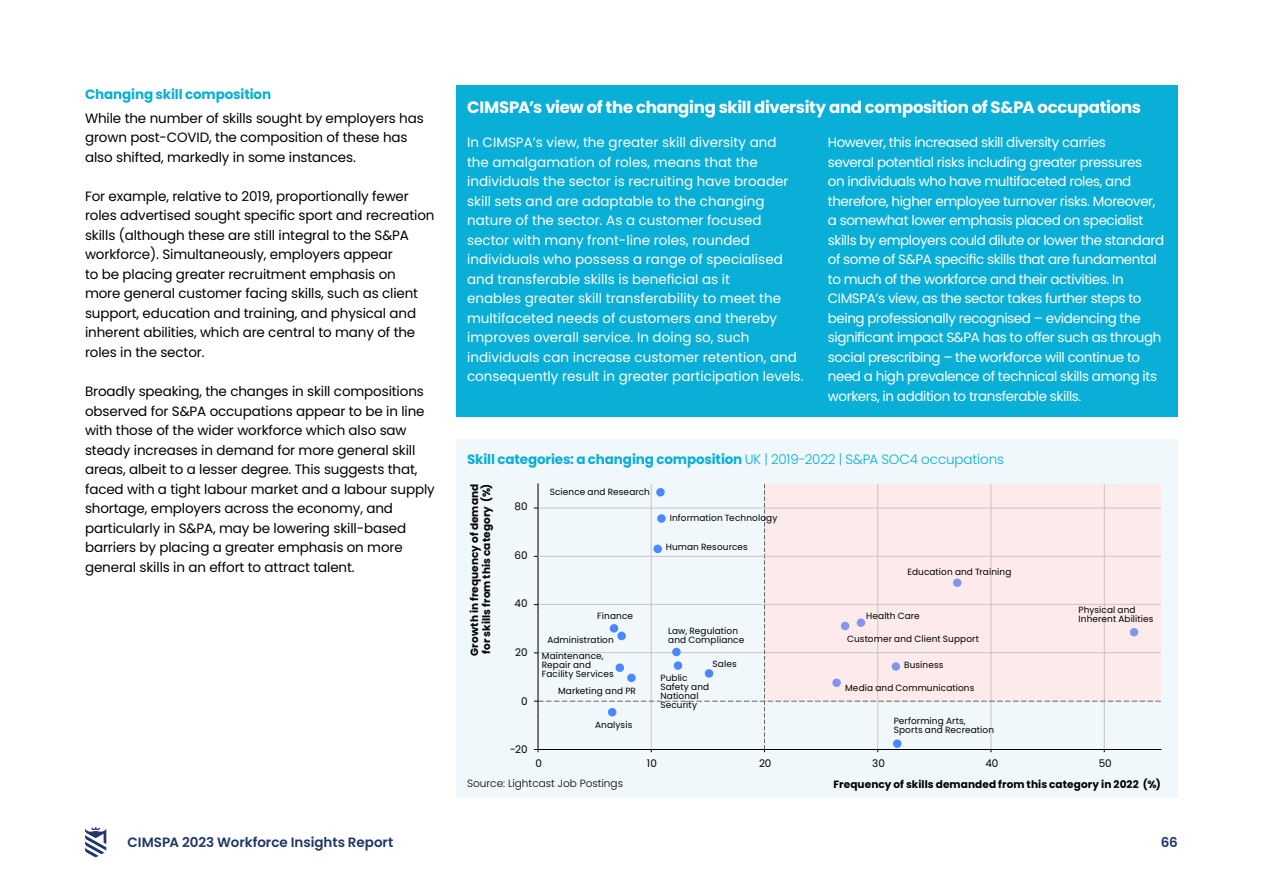
<style>
.page{position:relative;width:1263px;height:893px;background:#fff}
.page>*{position:absolute;margin:0;border:0;box-sizing:border-box;transform-origin:0 0}
.t1{font:700 16.5px "Poppins";letter-spacing:-.02em;color:#fff}
.t2{font:13.5px/19.5px "Poppins";letter-spacing:-.01em;color:#000}
.t3{font:13.5px/19.5px "Poppins";letter-spacing:-.03em;color:#fff}
.t4{font:13.5px/19.5px "Poppins";color:#fff}
.t5{font:700 13.5px "Poppins";letter-spacing:-.01em;color:#09afd6}
.t6{font:600 13.5px "Poppins";color:#203668}
.t7{font:700 10.5px/12px "Poppins";letter-spacing:.01em;color:#000}
.t8{font:300 10.5px "Poppins";color:#000}
.t9{font:10.5px "Poppins";letter-spacing:.005em;color:#000}
.t10{font:9px/9px "Poppins";letter-spacing:.015em;color:#000}
.s1{font-weight:300}
</style>
<div class="page">
<svg style="left:85px;top:827px;width:21px;height:30px"></svg>
<div style="left:456px;top:439px;width:722px;height:358px;background:#f0f8fc"></div>
<div style="left:456px;top:85px;width:722px;height:332px;background:#09afd6"></div>
<svg style="left:534px;top:484px;width:628px;height:268px"></svg>
<hr style="left:538px;top:484px;width:1px;height:265px;background:#000">
<hr style="left:538px;top:749px;width:623px;height:1px;background:#000">
<hr style="left:538px;top:556px;width:623px;height:1px;background:#c6c6c6">
<p class="t5" style="left:85px;top:87px;width:188px">Changing skill composition</p>
<p class="t2" style="left:85px;top:109px;width:340px">While the number of skills sought by employers has grown post-COVID, the composition of these has also shifted, markedly in some instances.</p>
<p class="t2" style="left:85px;top:187px;width:351px">For example, relative to 2019, proportionally fewer roles advertised sought specific sport and recreation skills (although these are still integral to the S&amp;PA workforce). Simultaneously, employers appear<br>to be placing greater recruitment emphasis on more general customer facing skills, such as client support, education and training, and physical and inherent abilities, which are central to many of the roles in the sector.</p>
<p class="t2" style="left:85px;top:382px;width:351px">Broadly speaking, the changes in skill compositions observed for S&amp;PA occupations appear to be in line with those of the wider workforce which also saw steady increases in demand for more general skill areas, albeit to a lesser degree. This suggests that, faced with a tight labour market and a labour supply shortage, employers across the economy, and particularly in S&amp;PA, may be lowering skill-based barriers by placing a greater emphasis on more general skills in an effort to attract talent.</p>
<p class="t1" style="left:467px;top:98px;width:675px">CIMSPA’s view of the changing skill diversity and composition of S&amp;PA occupations</p>
<p class="t4" style="left:467px;top:133px;width:338px">In CIMSPA’s view, the greater skill diversity and<br>the amalgamation of roles, means that the individuals the sector is recruiting have broader skill sets and are adaptable to the changing nature of the sector. As a customer focused sector with many front-line roles, rounded individuals who possess a range of specialised and transferable skills is beneficial as it<br>enables greater skill transferability to meet the multifaceted needs of customers and thereby improves overall service. In doing so, such individuals can increase customer retention, and consequently result in greater participation levels.</p>
<p class="t3" style="left:828px;top:133px;width:338px">However, this increased skill diversity carries<br>several potential risks including greater pressures<br>on individuals who have multifaceted roles, and therefore, higher employee turnover risks. Moreover, a somewhat lower emphasis placed on specialist skills by employers could dilute or lower the standard of some of S&amp;PA specific skills that are fundamental to much of the workforce and their activities. In CIMSPA’s view, as the sector takes further steps to being professionally recognised – evidencing the significant impact S&amp;PA has to offer such as through social prescribing – the workforce will continue to need a high prevalence of technical skills among its workers, in addition to transferable skills.</p>
<p class="t5" style="left:467px;top:451px;width:538px">Skill categories: a changing composition <span class="s1">UK | 2019-2022 | S&amp;PA SOC4 occupations</span></p>
<p class="t7" style="left:468px;top:656px;width:173px;rotate:-90deg">Growth in frequency of demand for skills from this category (%)</p>
<p class="t9" style="left:515px;top:501px;width:15px">80</p>
<p class="t9" style="left:514px;top:549px;width:15px">60</p>
<p class="t10" style="left:550px;top:487px;width:102px">Science and Research</p>
<p class="t10" style="left:670px;top:514px;width:109px">Information Technology</p>
<p class="t10" style="left:666px;top:543px;width:84px">Human Resources</p>
<p class="t9" style="left:515px;top:598px;width:15px">40</p>
<p class="t9" style="left:515px;top:646px;width:14px">20</p>
<p class="t9" style="left:521px;top:695px;width:8px">0</p>
<p class="t9" style="left:510px;top:743px;width:19px">-20</p>
<p class="t10" style="left:597px;top:611px;width:37px">Finance</p>
<p class="t10" style="left:547px;top:635px;width:68px">Administration</p>
<p class="t10" style="left:542px;top:651px;width:73px">Maintenance,<br>Repair and<br>Facility Services</p>
<p class="t10" style="left:558px;top:686px;width:79px">Marketing and PR</p>
<p class="t10" style="left:595px;top:720px;width:39px">Analysis</p>
<p class="t10" style="left:668px;top:627px;width:78px">Law, Regulation and Compliance</p>
<p class="t10" style="left:660px;top:673px;width:50px">Public<br>Safety and<br>National<br>Security</p>
<p class="t10" style="left:712px;top:659px;width:26px">Sales</p>
<p class="t10" style="left:907px;top:568px;width:105px">Education and Training</p>
<p class="t10" style="left:866px;top:611px;width:55px">Health Care</p>
<p class="t10" style="left:847px;top:635px;width:133px">Customer and Client Support</p>
<p class="t10" style="left:904px;top:661px;width:41px">Business</p>
<p class="t10" style="left:845px;top:683px;width:131px">Media and Communications</p>
<p class="t10" style="left:894px;top:716px;width:102px">Performing Arts,<br>Sports and Recreation</p>
<p class="t10" style="left:1078px;top:606px;width:76px">Physical and<br>Inherent Abilities</p>
<p class="t9" style="left:535px;top:758px;width:8px">0</p>
<p class="t9" style="left:647px;top:758px;width:11px">10</p>
<p class="t9" style="left:759px;top:758px;width:14px">20</p>
<p class="t9" style="left:872px;top:758px;width:14px">30</p>
<p class="t9" style="left:985px;top:758px;width:15px">40</p>
<p class="t9" style="left:1099px;top:758px;width:15px">50</p>
<p class="t8" style="left:467px;top:777px;width:157px">Source: Lightcast Job Postings</p>
<p class="t7" style="left:833px;top:779px;width:329px">Frequency of skills demanded from this category in 2022 (%)</p>
<p class="t6" style="left:128px;top:835px;width:267px">CIMSPA 2023 Workforce Insights Report</p>
<p class="t6" style="left:1161px;top:835px;width:19px">66</p>
</div>
